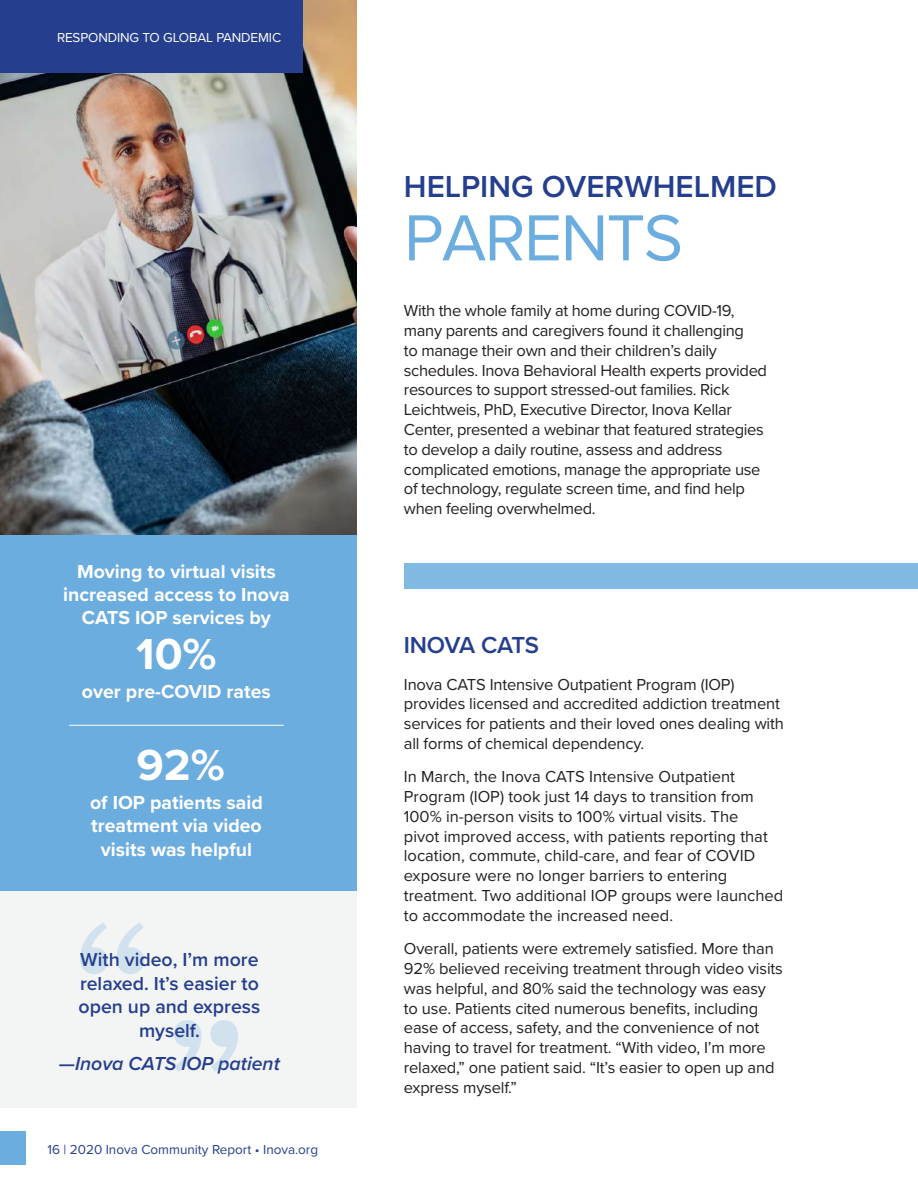
<style>
.page{position:relative;width:918px;height:1188px;background:#fff}
.page>*{position:absolute;margin:0;border:0;box-sizing:border-box;transform-origin:0 0}
.t1{font:67.5px "Proxima Nova";letter-spacing:-.025em;color:#6caddf}
.t2{font:700 45px "Proxima Nova";color:#fff}
.t3{font:600 31.5px "Proxima Nova";color:#253f8e}
.t4{font:600 24px "Proxima Nova";letter-spacing:-.015em;color:#253f8e}
.t5{font:700 19.5px/23.4px "Proxima Nova";color:#fff;text-align:center}
.t6{font:600 19.5px/23.4px "Proxima Nova";color:#253f8e;text-align:center}
.t7{font:italic 600 19.5px "Proxima Nova";color:#253f8e}
.t8{font:16.5px/19.8px "Proxima Nova";letter-spacing:-.01em;color:#231f20}
.t9{font:13.5px "Proxima Nova";color:#253f8e}
.t10{font:13.5px "Proxima Nova";letter-spacing:-.01em;color:#fff}
.s1{font-style:normal}
</style>
<div class="page">
<div style="left:0;top:1132px;width:26px;height:33px;background:#6caddf"></div>
<div style="left:404px;top:563px;width:514px;height:26px;background:#82b9e3"></div>
<div style="left:0;top:535px;width:356px;height:357px;background:#6caddf"></div>
<div style="left:0;top:891px;width:356px;height:217px;background:#f3f4f4"></div>
<img style="left:0;top:0;width:356px;height:535px">
<hr style="left:69px;top:725px;width:215px;height:1px;background:#fff">
<svg style="left:80px;top:923px;width:64px;height:51px"></svg>
<svg style="left:174px;top:1020px;width:64px;height:52px"></svg>
<div style="left:0;top:0;width:303px;height:72px;background:#253f8e"></div>
<p class="t10" style="left:57px;top:27px;width:226px">RESPONDING TO GLOBAL PANDEMIC</p>
<p class="t5" style="left:63px;top:559px;width:228px">Moving to virtual visits increased access to Inova<br>CATS IOP services by</p>
<h2 class="t2" style="left:136px;top:621px;width:82px">10%</h2>
<p class="t5" style="left:82px;top:679px;width:190px">over pre-COVID rates</p>
<h2 class="t2" style="left:136px;top:732px;width:90px">92%</h2>
<p class="t5" style="left:90px;top:790px;width:174px">of IOP patients said treatment via video visits was helpful</p>
<p class="t6" style="left:79px;top:948px;width:183px">With video, I’m more relaxed. It’s easier to open up and express myself.</p>
<p class="t7" style="left:59px;top:1049px;width:222px"><span class="s1">—</span>Inova CATS IOP patient</p>
<p class="t9" style="left:48px;top:1139px;width:272px">16 | 2020 Inova Community Report • Inova.org</p>
<h3 class="t3" style="left:404px;top:163px;width:375px">HELPING OVERWHELMED</h3>
<h1 class="t1" style="left:404px;top:188px;width:281px">PARENTS</h1>
<p class="t8" style="left:404px;top:300px;width:365px">With the whole family at home during COVID-19, many parents and caregivers found it challenging<br>to manage their own and their children’s daily schedules. Inova Behavioral Health experts provided resources to support stressed-out families. Rick Leichtweis, PhD, Executive Director, Inova Kellar Center, presented a webinar that featured strategies to develop a daily routine, assess and address complicated emotions, manage the appropriate use of technology, regulate screen time, and find help when feeling overwhelmed.</p>
<h3 class="t4" style="left:404px;top:627px;width:137px">INOVA CATS</h3>
<p class="t8" style="left:404px;top:673px;width:382px">Inova CATS Intensive Outpatient Program (IOP) provides licensed and accredited addiction treatment services for patients and their loved ones dealing with all forms of chemical dependency.</p>
<p class="t8" style="left:404px;top:766px;width:381px">In March, the Inova CATS Intensive Outpatient Program (IOP) took just 14 days to transition from 100% in-person visits to 100% virtual visits. The<br>pivot improved access, with patients reporting that location, commute, child-care, and fear of COVID exposure were no longer barriers to entering treatment. Two additional IOP groups were launched to accommodate the increased need.</p>
<p class="t8" style="left:404px;top:938px;width:381px">Overall, patients were extremely satisfied. More than 92% believed receiving treatment through video visits was helpful, and 80% said the technology was easy to use. Patients cited numerous benefits, including ease of access, safety, and the convenience of not having to travel for treatment. “With video, I’m more relaxed,” one patient said. “It’s easier to open up and express myself.”</p>
</div>
